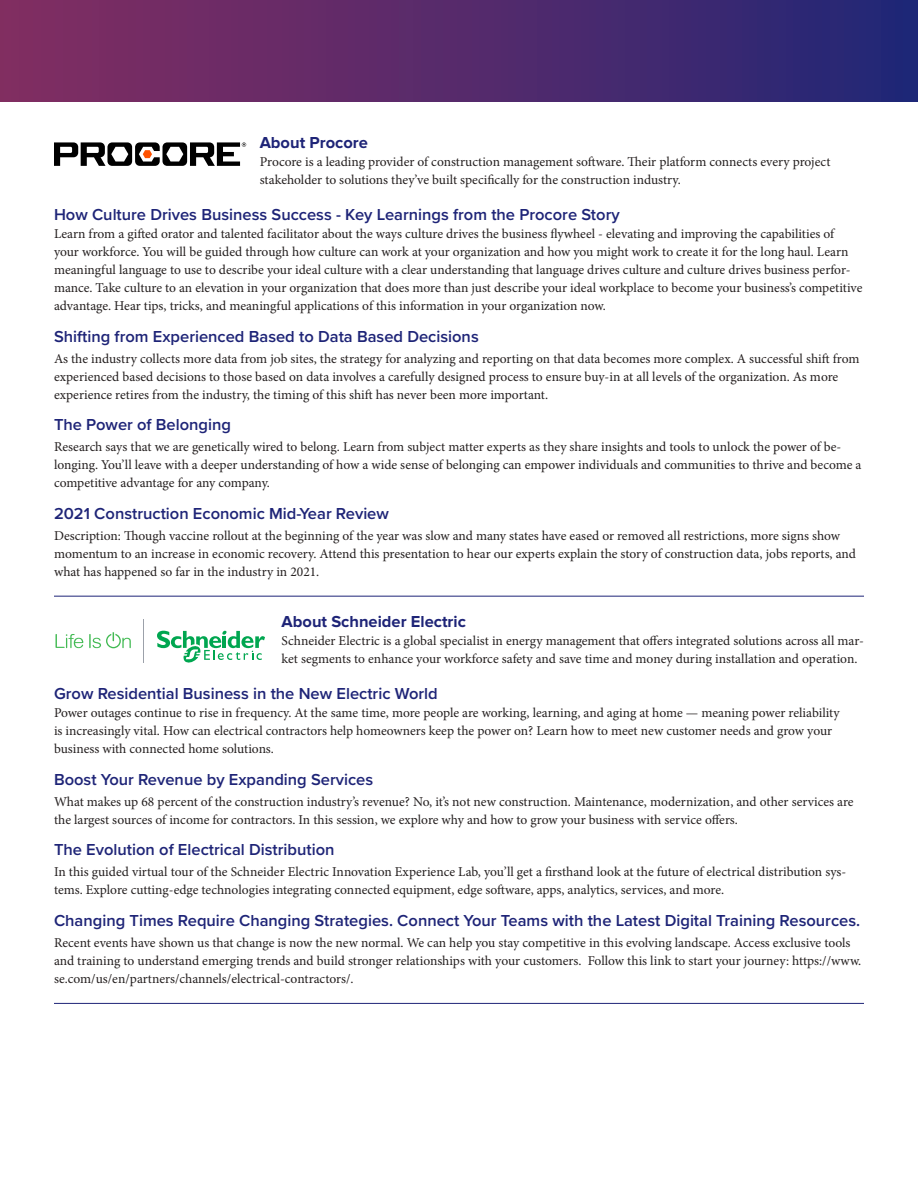
<style>
.page{position:relative;width:918px;height:1188px;background:#fff}
.page>*{position:absolute;margin:0;border:0;box-sizing:border-box;transform-origin:0 0}
.t1{font:600 16.5px "Proxima Nova";color:#1e2477}
.t2{font:700 16.5px "Proxima Nova";color:#1e2477}
.t3{font:13.5px/18px "Minion Pro";color:#241f1f}
</style>
<div class="page">
<hr style="left:54px;top:596px;width:810px;height:1px;background:#1e2477">
<hr style="left:54px;top:1003px;width:810px;height:1px;background:#1e2477">
<svg style="left:54px;top:142px;width:192px;height:24px"></svg>
<svg style="left:56px;top:634px;width:27px;height:14px"></svg>
<svg style="left:89px;top:632px;width:42px;height:16px"></svg>
<svg style="left:157px;top:630px;width:108px;height:33px"></svg>
<hr style="left:144px;top:620px;width:1px;height:43px;background:#9ca1aa">
<div style="left:0;top:0;width:918px;height:102px;background:linear-gradient(to right,#852d61,#232776)"></div>
<p class="t2" style="left:260px;top:133px;width:110px">About Procore</p>
<p class="t3" style="left:260px;top:153px;width:572px">Procore is a leading provider of construction management software. Their platform connects every project stakeholder to solutions they’ve built specifically for the construction industry.</p>
<p class="t1" style="left:54px;top:202px;width:567px">How Culture Drives Business Success - Key Learnings from the Procore Story</p>
<p class="t3" style="left:54px;top:225px;width:810px">Learn from a gifted orator and talented facilitator about the ways culture drives the business flywheel - elevating and improving the capabilities of your workforce. You will be guided through how culture can work at your organization and how you might work to create it for the long haul. Learn meaningful language to use to describe your ideal culture with a clear understanding that language drives culture and culture drives business perfor&shy;mance. Take culture to an elevation in your organization that does more than just describe your ideal workplace to become your business’s competitive advantage. Hear tips, tricks, and meaningful applications of this information in your organization now.</p>
<p class="t1" style="left:54px;top:324px;width:426px">Shifting from Experienced Based to Data Based Decisions</p>
<p class="t3" style="left:54px;top:349px;width:807px">As the industry collects more data from job sites, the strategy for analyzing and reporting on that data becomes more complex. A successful shift from experienced based decisions to those based on data involves a carefully designed process to ensure buy-in at all levels of the organization. As more experience retires from the industry, the timing of this shift has never been more important.</p>
<p class="t1" style="left:54px;top:412px;width:179px">The Power of Belonging</p>
<p class="t3" style="left:54px;top:438px;width:809px">Research says that we are genetically wired to belong. Learn from subject matter experts as they share insights and tools to unlock the power of be&shy;longing. You’ll leave with a deeper understanding of how a wide sense of belonging can empower individuals and communities to thrive and become a competitive advantage for any company.</p>
<p class="t1" style="left:54px;top:501px;width:336px">2021 Construction Economic Mid-Year Review</p>
<p class="t3" style="left:54px;top:526px;width:804px">Description: Though vaccine rollout at the beginning of the year was slow and many states have eased or removed all restrictions, more signs show momentum to an increase in economic recovery. Attend this presentation to hear our experts explain the story of construction data, jobs reports, and what has happened so far in the industry in 2021.</p>
<p class="t2" style="left:282px;top:612px;width:186px">About Schneider Electric</p>
<p class="t3" style="left:282px;top:632px;width:584px">Schneider Electric is a global specialist in energy management that offers integrated solutions across all mar&shy;ket segments to enhance your workforce safety and save time and money during installation and operation.</p>
<p class="t1" style="left:54px;top:681px;width:385px">Grow Residential Business in the New Electric World</p>
<p class="t3" style="left:54px;top:704px;width:787px">Power outages continue to rise in frequency. At the same time, more people are working, learning, and aging at home — meaning power reliability is increasingly vital. How can electrical contractors help homeowners keep the power on? Learn how to meet new customer needs and grow your business with connected home solutions.</p>
<p class="t1" style="left:54px;top:767px;width:321px">Boost Your Revenue by Expanding Services</p>
<p class="t3" style="left:54px;top:793px;width:801px">What makes up 68 percent of the construction industry’s revenue? No, it’s not new construction. Maintenance, modernization, and other services are the largest sources of income for contractors. In this session, we explore why and how to grow your business with service offers.</p>
<p class="t1" style="left:54px;top:837px;width:282px">The Evolution of Electrical Distribution</p>
<p class="t3" style="left:54px;top:863px;width:794px">In this guided virtual tour of the Schneider Electric Innovation Experience Lab, you’ll get a firsthand look at the future of electrical distribution sys&shy;tems. Explore cutting-edge technologies integrating connected equipment, edge software, apps, analytics, services, and more.</p>
<p class="t1" style="left:54px;top:908px;width:808px">Changing Times Require Changing Strategies. Connect Your Teams with the Latest Digital Training Resources.</p>
<p class="t3" style="left:54px;top:934px;width:809px">Recent events have shown us that change is now the new normal. We can help you stay competitive in this evolving landscape. Access exclusive tools and training to understand emerging trends and build stronger relationships with your customers. Follow this link to start your journey: https://www. se.com/us/en/partners/channels/electrical-contractors/.</p>
</div>
